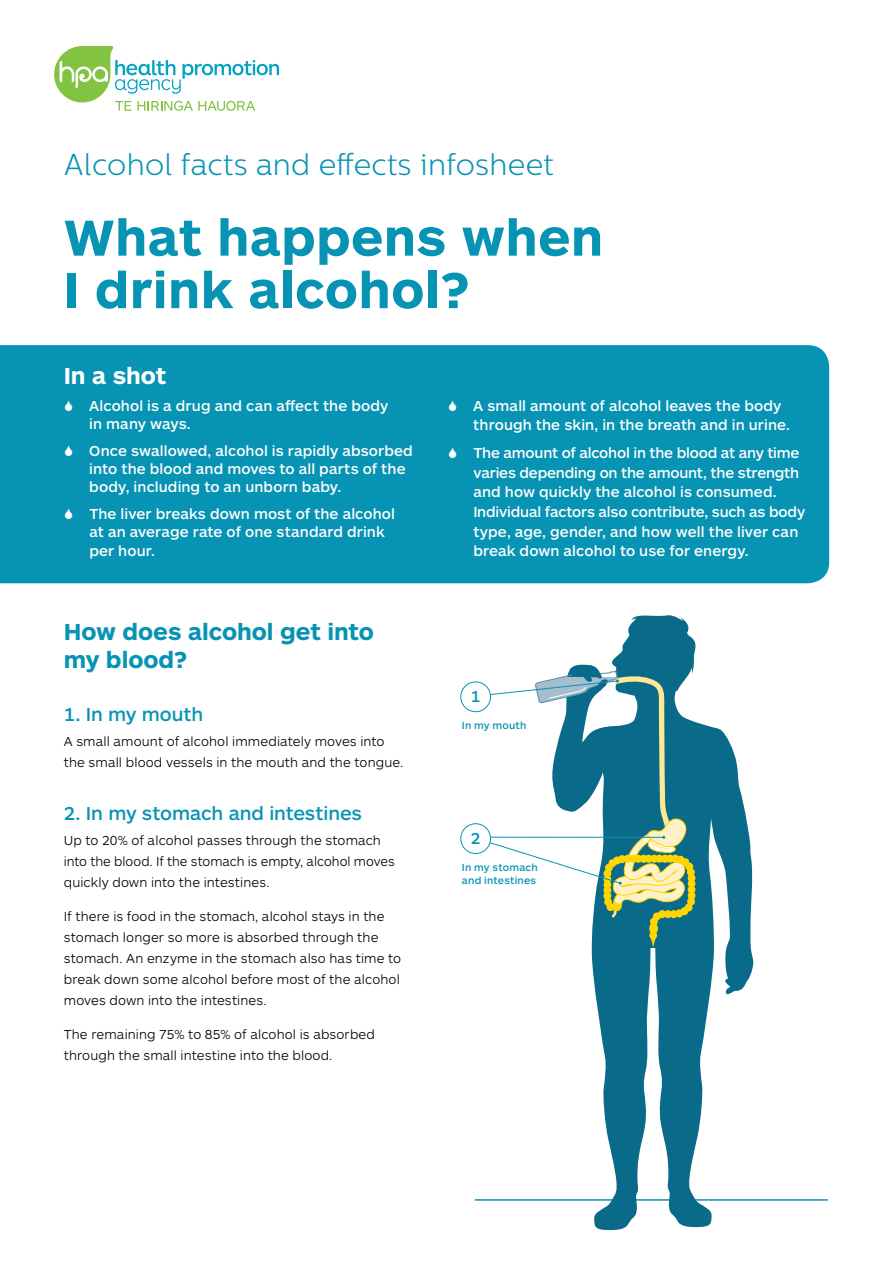
<style>
.page{position:relative;width:893px;height:1263px;background:#fff}
.page>*{position:absolute;margin:0;border:0;box-sizing:border-box;transform-origin:0 0}
.t1{font:700 52.5px/52.5px "ARS Maquette Pro";letter-spacing:.01em;color:#0793b3}
.t2{font:300 29.7px "Centrale Sans";letter-spacing:.01em;color:#0793b3}
.t3{font:700 24px/28.5px "ARS Maquette Pro";color:#0793b3}
.t4{font:700 24px "ARS Maquette Pro";letter-spacing:-.005em;color:#fff}
.t5{font:500 19.5px "ARS Maquette Pro";letter-spacing:-.005em;color:#0793b3}
.t6{font:500 16.5px "ARS Maquette Pro";color:#0793b3}
.t7{font:500 15px/19.5px "ARS Maquette Pro";letter-spacing:.005em;color:#fff}
.t8{font:300 13.5px/21px "ARS Maquette Pro";letter-spacing:.01em;color:#000}
.t9{font:500 10.5px/13.5px "ARS Maquette Pro";letter-spacing:.015em;color:#0793b3}
</style>
<div class="page">
<div style="left:0;top:345px;width:829px;height:238px;background:#0793b3"></div>
<hr style="left:475px;top:1199px;width:353px;height:2px;background:#0793b3">
<svg style="left:475px;top:615px;width:278px;height:612px"></svg>
<div style="left:461px;top:682px;width:29px;height:30px;background:#fff;border-radius:50%"></div>
<div style="left:460px;top:681px;width:31px;height:31px;border:1px solid #0793b3;border-radius:50%"></div>
<div style="left:461px;top:824px;width:29px;height:29px;background:#fff;border-radius:50%"></div>
<div style="left:460px;top:823px;width:31px;height:31px;border:1px solid #0793b3;border-radius:50%"></div>
<svg style="left:54px;top:46px;width:225px;height:65px"></svg>
<svg style="left:65px;top:400px;width:7px;height:11px"></svg>
<svg style="left:65px;top:445px;width:7px;height:11px"></svg>
<svg style="left:65px;top:508px;width:7px;height:11px"></svg>
<svg style="left:449px;top:400px;width:7px;height:11px"></svg>
<svg style="left:449px;top:447px;width:7px;height:11px"></svg>
<h2 class="t2" style="left:64px;top:148px;width:491px">Alcohol facts and effects infosheet</h2>
<h1 class="t1" style="left:64px;top:208px;width:541px">What happens when<br>I drink alcohol?</h1>
<h3 class="t4" style="left:64px;top:360px;width:104px">In a shot</h3>
<p class="t7" style="left:89px;top:395px;width:301px;line-height:18.3px">Alcohol is a drug and can affect the body in many ways.</p>
<p class="t7" style="left:89px;top:440px;width:325px;line-height:18.3px">Once swallowed, alcohol is rapidly absorbed into the blood and moves to all parts of the body, including to an unborn baby.</p>
<p class="t7" style="left:89px;top:504px;width:307px;line-height:18.3px">The liver breaks down most of the alcohol at an average rate of one standard drink per hour.</p>
<h3 class="t3" style="left:64px;top:616px;width:312px">How does alcohol get into my blood?</h3>
<h3 class="t5" style="left:64px;top:701px;width:141px">1. In my mouth</h3>
<p class="t8" style="left:64px;top:730px;width:341px">A small amount of alcohol immediately moves into the small blood vessels in the mouth and the tongue.</p>
<h3 class="t5" style="left:64px;top:800px;width:300px">2. In my stomach and intestines</h3>
<p class="t8" style="left:64px;top:829px;width:332px">Up to 20% of alcohol passes through the stomach into the blood. If the stomach is empty, alcohol moves quickly down into the intestines.</p>
<p class="t8" style="left:64px;top:905px;width:339px">If there is food in the stomach, alcohol stays in the stomach longer so more is absorbed through the stomach. An enzyme in the stomach also has time to break down some alcohol before most of the alcohol moves down into the intestines.</p>
<p class="t8" style="left:64px;top:1023px;width:313px">The remaining 75% to 85% of alcohol is absorbed through the small intestine into the blood.</p>
<p class="t7" style="left:473px;top:395px;width:318px">A small amount of alcohol leaves the body through the skin, in the breath and in urine.</p>
<p class="t7" style="left:473px;top:442px;width:333px">The amount of alcohol in the blood at any time varies depending on the amount, the strength and how quickly the alcohol is consumed.<br>Individual factors also contribute, such as body type, age, gender, and how well the liver can break down alcohol to use for energy.</p>
<p class="t6" style="left:471px;top:685px;width:11px">1</p>
<p class="t9" style="left:462px;top:718px;width:66px">In my mouth</p>
<p class="t6" style="left:471px;top:827px;width:11px">2</p>
<p class="t9" style="left:462px;top:860px;width:77px">In my stomach and intestines</p>
</div>
